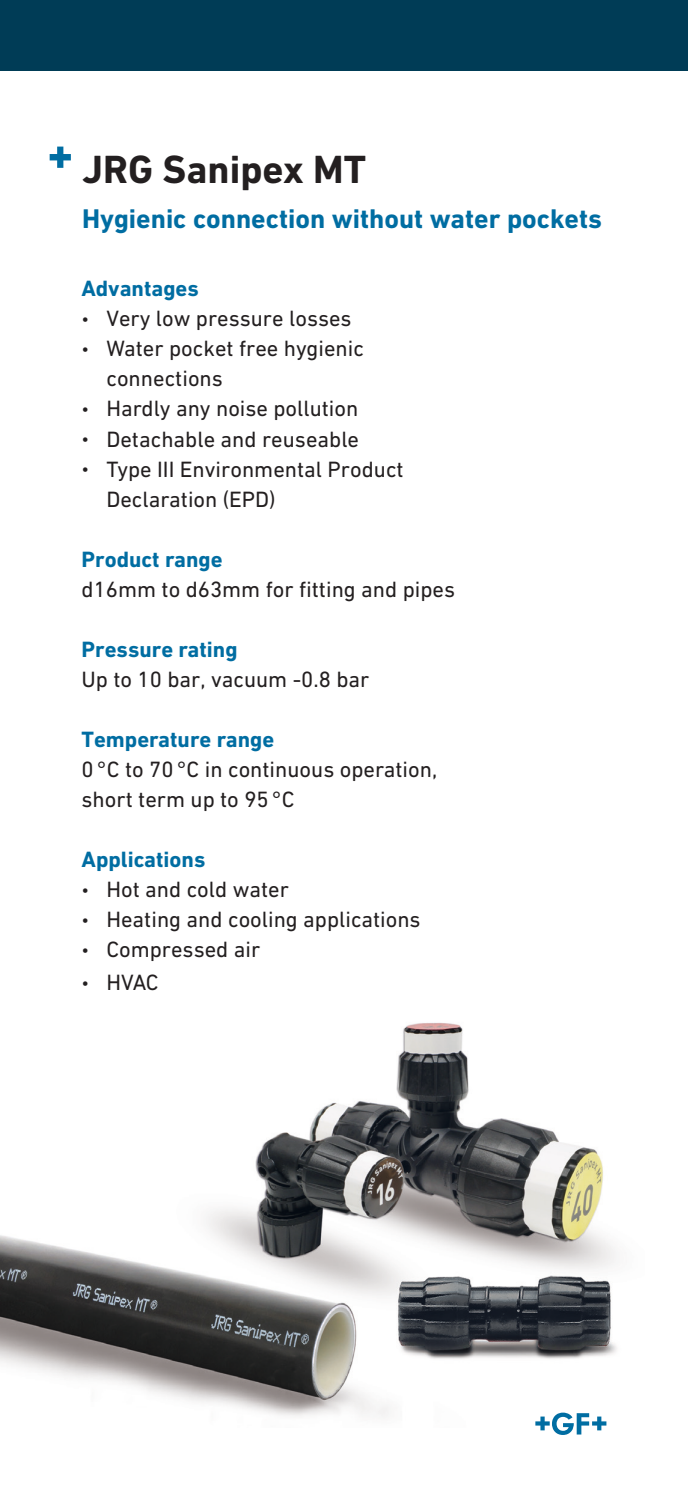
<style>
.page{position:relative;width:688px;height:1489px;background:#fff}
.page>*{position:absolute;margin:0;border:0;box-sizing:border-box;transform-origin:0 0}
.t1{font:700 40px "DIN Next W1 G";color:#231f20}
.t2{font:700 27.5px "DIN Next W1 G";color:#006da2}
.t3{font:22.5px/30px "DIN Next W1 G";color:#231f20}
.t4{font:700 22.5px "DIN Next W1 G";color:#006da2}
.s1{font-size:17.5px}
</style>
<div class="page">
<svg style="left:50px;top:147px;width:21px;height:21px"></svg>
<img style="left:0;top:1023px;width:617px;height:403px">
<svg style="left:535px;top:1412px;width:71px;height:22px"></svg>
<div style="left:0;top:0;width:687px;height:71px;background:#003c56"></div>
<h1 class="t1" style="left:82px;top:146px;width:285px">JRG Sanipex MT</h1>
<p class="t2" style="left:82px;top:203px;width:521px">Hygienic connection without water pockets</p>
<p class="t4" style="left:81px;top:275px;width:119px">Advantages</p>
<p class="t3" style="left:81px;top:303px;width:271px"><span class="s1">•</span> Very low pressure losses</p>
<p class="t3" style="left:106px;top:333px;width:259px;text-indent:-25px"><span class="s1">•</span> Water pocket free hygienic connections</p>
<p class="t3" style="left:81px;top:393px;width:278px"><span class="s1">•</span> Hardly any noise pollution</p>
<p class="t3" style="left:81px;top:423px;width:279px"><span class="s1">•</span> Detachable and reuseable</p>
<p class="t3" style="left:106px;top:453px;width:299px;text-indent:-25px"><span class="s1">•</span> Type III Environmental Product<br>Declaration (EPD)</p>
<p class="t4" style="left:82px;top:546px;width:142px">Product range</p>
<p class="t3" style="left:82px;top:573px;width:375px">d16mm to d63mm for fitting and pipes</p>
<p class="t4" style="left:82px;top:636px;width:157px">Pressure rating</p>
<p class="t3" style="left:82px;top:664px;width:289px">Up to 10 bar, vacuum -0.8 bar</p>
<p class="t4" style="left:82px;top:726px;width:194px">Temperature range</p>
<p class="t3" style="left:82px;top:754px;width:357px">0°C to 70°C in continuous operation, short term up to 95°C</p>
<p class="t4" style="left:82px;top:846px;width:125px">Applications</p>
<p class="t3" style="left:81px;top:874px;width:209px"><span class="s1">•</span> Hot and cold water</p>
<p class="t3" style="left:81px;top:904px;width:340px"><span class="s1">•</span> Heating and cooling applications</p>
<p class="t3" style="left:81px;top:934px;width:180px"><span class="s1">•</span> Compressed air</p>
<p class="t3" style="left:81px;top:966px;width:79px"><span class="s1">•</span> HVAC</p>
</div>
